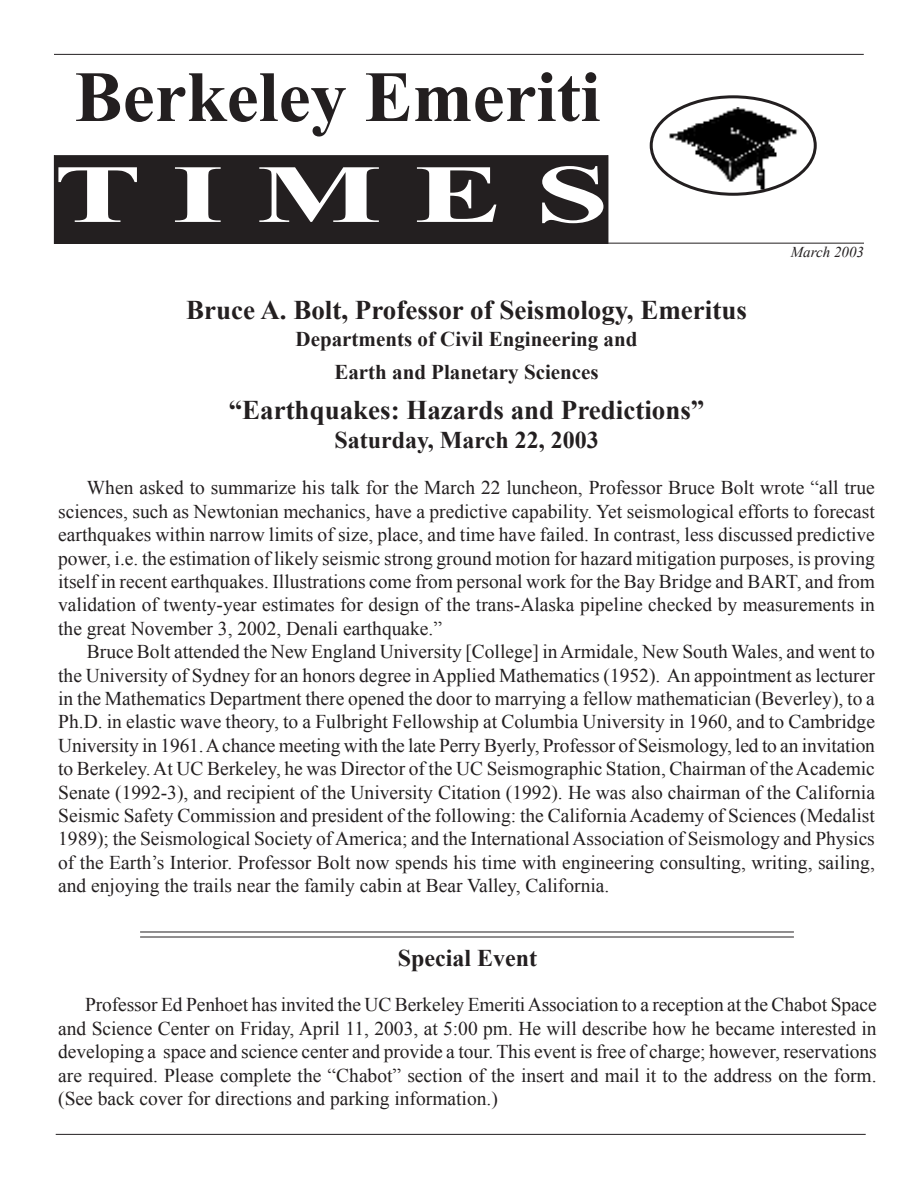
<style>
.page{position:relative;width:918px;height:1188px;background:#fff}
.page>*{position:absolute;margin:0;border:0;box-sizing:border-box;transform-origin:0 0}
.t1{font:700 82.5px "Times New Roman";color:#fff;scale:1.6 1}
.t2{font:700 72px "Times New Roman";color:#231f20}
.t3{font:700 27px "Times New Roman";color:#231f20}
.t4{font:700 24px "Times New Roman";color:#231f20}
.t5{font:700 21px/32.4px "Times New Roman";color:#231f20;text-align:center}
.t6{font:19.5px/23.4px "Times New Roman";color:#231f20;text-align:justify}
.t7{font:italic 15px "Times New Roman";color:#231f20}
</style>
<div class="page">
<div style="left:54px;top:156px;width:554px;height:87px;background:#231f20"></div>
<div style="left:54px;top:155px;width:554px;height:89px;border:1px solid #231f20"></div>
<hr style="left:54px;top:54px;width:810px;height:1px;background:#231f20">
<hr style="left:61px;top:243px;width:803px;height:1px;background:#231f20">
<img style="left:652px;top:108px;width:165px;height:88px">
<div style="left:650px;top:95px;width:167px;height:101px;border:3px solid #231f20;border-radius:50%"></div>
<hr style="left:56px;top:1134px;width:810px;height:1px;background:#231f20">
<hr style="left:140px;top:931px;width:654px;height:1px;background:#231f20">
<hr style="left:140px;top:937px;width:654px;height:1px;background:#231f20">
<p class="t2" style="left:75px;top:55px;width:527px">Berkeley Emeriti</p>
<p class="t1" style="left:54px;top:147px;width:348px">T I M E S</p>
<p class="t7" style="left:791px;top:243px;width:75px">March 2003</p>
<p class="t3" style="left:186px;top:295px;width:562px">Bruce A. Bolt, Professor of Seismology, Emeritus</p>
<p class="t5" style="left:296px;top:323px;width:343px">Departments of Civil Engineering and<br>Earth and Planetary Sciences</p>
<p class="t3" style="left:229px;top:394px;width:477px">“Earthquakes: Hazards and Predictions”</p>
<p class="t4" style="left:334px;top:426px;width:266px">Saturday, March 22, 2003</p>
<p class="t6" style="left:58px;top:476px;width:818px;text-indent:29px">When asked to summarize his talk for the March 22 luncheon, Professor Bruce Bolt wrote “all true sciences, such as Newtonian mechanics, have a predictive capability. Yet seismological efforts to forecast earthquakes within narrow limits of size, place, and time have failed. In contrast, less discussed predictive power, i.e. the estimation of likely seismic strong ground motion for hazard mitigation purposes, is proving itself in recent earthquakes. Illustrations come from personal work for the Bay Bridge and BART, and from validation of twenty-year estimates for design of the trans-Alaska pipeline checked by measurements in the great November 3, 2002, Denali earthquake.”</p>
<p class="t6" style="left:58px;top:640px;width:818px;text-indent:29px">Bruce Bolt attended the New England University [College] inArmidale, New South Wales, and went to the University of Sydney for an honors degree inApplied Mathematics (1952). An appointment as lecturer in the Mathematics Department there opened the door to marrying a fellow mathematician (Beverley), to a Ph.D. in elastic wave theory, to a Fulbright Fellowship at Columbia University in 1960, and to Cambridge University in 1961.Achance meeting with the late Perry Byerly, Professor of Seismology, led to an invitation to Berkeley.At UC Berkeley, he was Director of the UC Seismographic Station, Chairman of theAcademic Senate (1992-3), and recipient of the University Citation (1992). He was also chairman of the California Seismic Safety Commission and president of the following: the CaliforniaAcademy of Sciences (Medalist 1989); the Seismological Society ofAmerica; and the InternationalAssociation of Seismology and Physics of the Earth’s Interior. Professor Bolt now spends his time with engineering consulting, writing, sailing, and enjoying the trails near the family cabin at Bear Valley, California.</p>
<p class="t4" style="left:398px;top:944px;width:141px">Special Event</p>
<p class="t6" style="left:58px;top:993px;width:820px;text-indent:27px">Professor Ed Penhoet has invited the UC Berkeley EmeritiAssociation to a reception at the Chabot Space and Science Center on Friday, April 11, 2003, at 5:00 pm. He will describe how he became interested in developing a space and science center and provide a tour. This event is free of charge; however, reservations are required. Please complete the “Chabot” section of the insert and mail it to the address on the form. (See back cover for directions and parking information.)</p>
</div>
